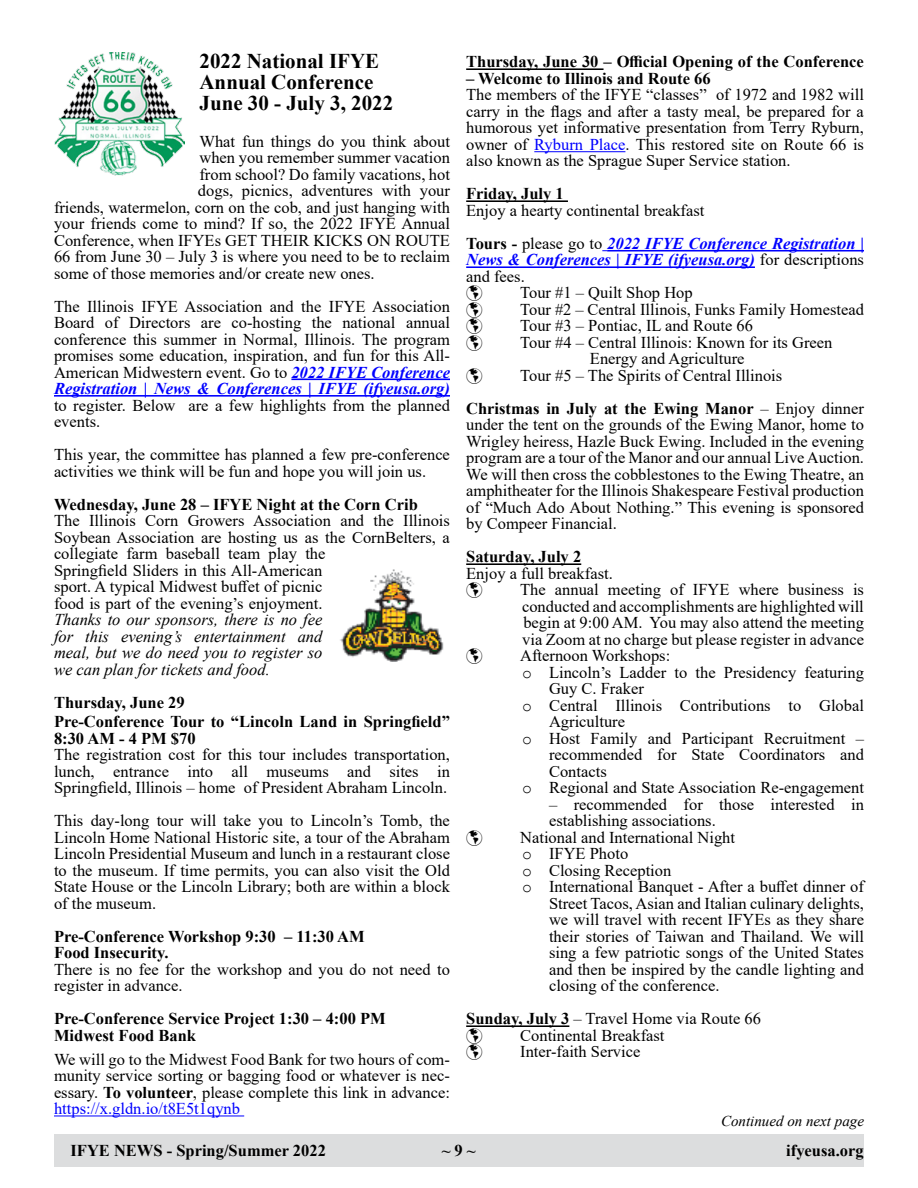
<style>
.page{position:relative;width:918px;height:1188px;background:#fff}
.page>*{position:absolute;margin:0;border:0;box-sizing:border-box;transform-origin:0 0}
.t1{font:700 21px/21px "Times New Roman";color:#000}
.t2{font:16.5px/16.5px "Times New Roman";color:#000}
.t3{font:700 16.5px/16.5px "Times New Roman";color:#000}
.t4{font:italic 16.5px/16.5px "Times New Roman";color:#000;text-align:justify}
.t5{font:italic 700 16.5px/16.5px "Times New Roman";color:#00f}
.t6{font:italic 15px "Times New Roman";color:#000}
.s1{font-weight:700;font-style:italic;color:#00f}
.s2{font-weight:700}
.s3{color:#00f}
.s4{font-weight:400;font-style:normal;color:#000}
.s5{font-family:"Courier New"}
</style>
<div class="page">
<div style="left:54px;top:1134px;width:810px;height:32px;background:#dcddde"></div>
<hr style="left:291px;top:379px;width:159px;height:1px;background:#00f">
<hr style="left:54px;top:395px;width:396px;height:2px;background:#00f">
<hr style="left:54px;top:1116px;width:190px;height:1px;background:#00f">
<hr style="left:466px;top:68px;width:138px;height:2px;background:#000">
<hr style="left:534px;top:151px;width:91px;height:1px;background:#00f">
<hr style="left:466px;top:200px;width:102px;height:2px;background:#000">
<hr style="left:607px;top:250px;width:257px;height:2px;background:#00f">
<hr style="left:466px;top:266px;width:289px;height:2px;background:#00f">
<hr style="left:466px;top:563px;width:115px;height:2px;background:#000">
<hr style="left:466px;top:1025px;width:103px;height:2px;background:#000">
<img style="left:54px;top:53px;width:130px;height:123px">
<img style="left:340px;top:569px;width:104px;height:93px">
<p class="t1" style="left:200px;top:50px;width:195px">2022 National IFYE<br>Annual Conference<br>June 30 - July 3, 2022</p>
<p class="t2" style="left:200px;top:132px;width:252px">What fun things do you think about</p>
<p class="t2" style="left:200px;top:149px;width:252px">when you remember summer vacation</p>
<p class="t2" style="left:200px;top:165px;width:252px">from school? Do family vacations, hot</p>
<p class="t2" style="left:198px;top:182px;width:254px">dogs, picnics, adventures with your</p>
<p class="t2" style="left:54px;top:198px;width:397px">friends, watermelon, corn on the cob, and just hanging with</p>
<p class="t2" style="left:54px;top:215px;width:398px">your friends come to mind? If so, the 2022 IFYE Annual</p>
<p class="t2" style="left:54px;top:231px;width:398px">Conference, when IFYEs GET THEIR KICKS ON ROUTE</p>
<p class="t2" style="left:54px;top:248px;width:397px">66 from June 30 – July 3 is where you need to be to reclaim</p>
<p class="t2" style="left:54px;top:264px;width:322px">some of those memories and/or create new ones.</p>
<p class="t2" style="left:54px;top:297px;width:398px;text-align:justify">The Illinois IFYE Association and the IFYE Association Board of Directors are co-hosting the national annual conference this summer in Normal, Illinois. The program promises some education, inspiration, and fun for this All-American Midwestern event. Go to <span class="s1">2022 IFYE Conference Registration | News &amp; Conferences | IFYE (ifyeusa.org)</span></p>
<p class="t2" style="left:54px;top:396px;width:397px">to register. Below are a few highlights from the planned events.</p>
<p class="t2" style="left:54px;top:446px;width:397px">This year, the committee has planned a few pre-conference activities we think will be fun and hope you will join us.</p>
<p class="t3" style="left:54px;top:495px;width:365px">Wednesday, June 28 – IFYE Night at the Corn Crib</p>
<p class="t2" style="left:54px;top:512px;width:398px">The Illinois Corn Growers Association and the Illinois Soybean Association are hosting us as the CornBelters, a collegiate farm baseball team play the<br>Springfield Sliders in this All-American<br>sport. A typical Midwest buffet of picnic<br>food is part of the evening’s enjoyment.</p>
<p class="t4" style="left:54px;top:611px;width:270px">Thanks to our sponsors, there is no fee for this evening’s entertainment and meal, but we do need you to register so we can plan for tickets and food.</p>
<p class="t3" style="left:54px;top:692px;width:397px;line-height:19.6px">Thursday, June 29<br>Pre-Conference Tour to “Lincoln Land in Springfield”</p>
<p class="t3" style="left:54px;top:729px;width:143px">8:30 AM - 4 PM $70</p>
<p class="t2" style="left:54px;top:746px;width:397px;text-align:justify">The registration cost for this tour includes transportation, lunch, entrance into all museums and sites in Springfield, Illinois – home of President Abraham Lincoln.</p>
<p class="t2" style="left:54px;top:812px;width:398px;text-align:justify">This day-long tour will take you to Lincoln’s Tomb, the Lincoln Home National Historic site, a tour of the Abraham Lincoln Presidential Museum and lunch in a restaurant close to the museum. If time permits, you can also visit the Old State House or the Lincoln Library; both are within a block of the museum.</p>
<p class="t3" style="left:54px;top:927px;width:312px">Pre-Conference Workshop 9:30 – 11:30 AM<br>Food Insecurity.</p>
<p class="t2" style="left:54px;top:960px;width:397px">There is no fee for the workshop and you do not need to register in advance.</p>
<p class="t3" style="left:54px;top:1010px;width:333px">Pre-Conference Service Project 1:30 – 4:00 PM<br>Midwest Food Bank</p>
<p class="t2" style="left:54px;top:1050px;width:398px;text-align:justify">We will go to the Midwest Food Bank for two hours of com&shy;munity service sorting or bagging food or whatever is nec&shy;essary. <span class="s2">To volunteer</span>, please complete this link in advance: <span class="s3">https://x.gldn.io/t8E5t1qynb</span></p>
<p class="t3" style="left:466px;top:53px;width:399px">Thursday, June 30 – Official Opening of the Conference</p>
<p class="t3" style="left:466px;top:70px;width:246px">– Welcome to Illinois and Route 66</p>
<p class="t2" style="left:466px;top:86px;width:399px;text-align:justify">The members of the IFYE “classes” of 1972 and 1982 will carry in the flags and after a tasty meal, be prepared for a humorous yet informative presentation from Terry Ryburn, owner of <span class="s3">Ryburn Place</span>. This restored site on Route 66 is also known as the Sprague Super Service station.</p>
<p class="t3" style="left:466px;top:185px;width:99px">Friday, July 1</p>
<p class="t2" style="left:466px;top:193px;width:399px;line-height:33px">Enjoy a hearty continental breakfast<br><span class="s2">Tours -</span> please go to <span class="s1">2022 IFYE Conference Registration |</span></p>
<p class="t5" style="left:466px;top:251px;width:399px">News &amp; Conferences | IFYE (ifyeusa.org) <span class="s4">for descriptions and fees.</span></p>
<p class="t2" style="left:466px;top:284px;width:228px">☑ Tour #1 – Quilt Shop Hop</p>
<p class="t2" style="left:466px;top:301px;width:399px">☑ Tour #2 – Central Illinois, Funks Family Homestead</p>
<p class="t2" style="left:466px;top:317px;width:288px">☑ Tour #3 – Pontiac, IL and Route 66</p>
<p class="t2" style="left:590px;top:334px;width:244px;text-indent:-124px">☑ Tour #4 – Central Illinois: Known for its Green<br>Energy and Agriculture</p>
<p class="t2" style="left:466px;top:358px;width:399px;line-height:33px">☑ Tour #5 – The Spirits of Central Illinois<br><span class="s2">Christmas in July at the Ewing Manor</span> – Enjoy dinner</p>
<p class="t2" style="left:466px;top:416px;width:399px;text-align:justify">under the tent on the grounds of the Ewing Manor, home to Wrigley heiress, Hazle Buck Ewing. Included in the evening program are a tour of the Manor and our annual Live Auction.<br>We will then cross the cobblestones to the Ewing Theatre, an amphitheater for the Illinois Shakespeare Festival production of “Much Ado About Nothing.” This evening is sponsored by Compeer Financial.</p>
<p class="t3" style="left:466px;top:548px;width:117px">Saturday, July 2</p>
<p class="t2" style="left:466px;top:565px;width:148px">Enjoy a full breakfast.</p>
<p class="t2" style="left:522px;top:581px;width:343px;text-align:justify;text-indent:-56px">☑ The annual meeting of IFYE where business is conducted and accomplishments are highlighted will begin at 9:00 AM. You may also attend the meeting via Zoom at no charge but please register in advance</p>
<p class="t2" style="left:466px;top:647px;width:206px">☑ Afternoon Workshops:</p>
<p class="t2" style="left:522px;top:664px;width:344px"><span class="s5">o</span> Lincoln’s Ladder to the Presidency featuring</p>
<p class="t2" style="left:549px;top:680px;width:96px">Guy C. Fraker</p>
<p class="t2" style="left:522px;top:697px;width:343px"><span class="s5">o</span> Central Illinois Contributions to Global</p>
<p class="t2" style="left:549px;top:713px;width:78px">Agriculture</p>
<p class="t2" style="left:522px;top:730px;width:343px"><span class="s5">o</span> Host Family and Participant Recruitment –</p>
<p class="t2" style="left:549px;top:746px;width:317px">recommended for State Coordinators and</p>
<p class="t2" style="left:549px;top:763px;width:59px">Contacts</p>
<p class="t2" style="left:522px;top:779px;width:344px"><span class="s5">o</span> Regional and State Association Re-engagement</p>
<p class="t2" style="left:549px;top:796px;width:317px">– recommended for those interested in establishing associations.</p>
<p class="t2" style="left:466px;top:829px;width:270px">☑ National and International Night</p>
<p class="t2" style="left:522px;top:845px;width:108px"><span class="s5">o</span> IFYE Photo</p>
<p class="t2" style="left:522px;top:862px;width:151px"><span class="s5">o</span> Closing Reception</p>
<p class="t2" style="left:522px;top:878px;width:343px"><span class="s5">o</span> International Banquet - After a buffet dinner of</p>
<p class="t2" style="left:549px;top:895px;width:316px">Street Tacos, Asian and Italian culinary delights,</p>
<p class="t2" style="left:549px;top:911px;width:317px">we will travel with recent IFYEs as they share</p>
<p class="t2" style="left:549px;top:928px;width:317px">their stories of Taiwan and Thailand. We will</p>
<p class="t2" style="left:549px;top:944px;width:317px">sing a few patriotic songs of the United States</p>
<p class="t2" style="left:549px;top:961px;width:316px">and then be inspired by the candle lighting and</p>
<p class="t2" style="left:549px;top:977px;width:172px">closing of the conference.</p>
<p class="t2" style="left:466px;top:1010px;width:296px"><span class="s2">Sunday, July 3</span> – Travel Home via Route 66</p>
<p class="t2" style="left:466px;top:1027px;width:200px">☑ Continental Breakfast</p>
<p class="t2" style="left:466px;top:1043px;width:176px">☑ Inter-faith Service</p>
<p class="t6" style="left:721px;top:1111px;width:144px">Continued on next page</p>
<p class="t3" style="left:70px;top:1141px;width:257px">IFYE NEWS - Spring/Summer 2022</p>
<p class="t3" style="left:442px;top:1141px;width:35px">~ 9 ~</p>
<p class="t3" style="left:786px;top:1141px;width:79px">ifyeusa.org</p>
</div>
